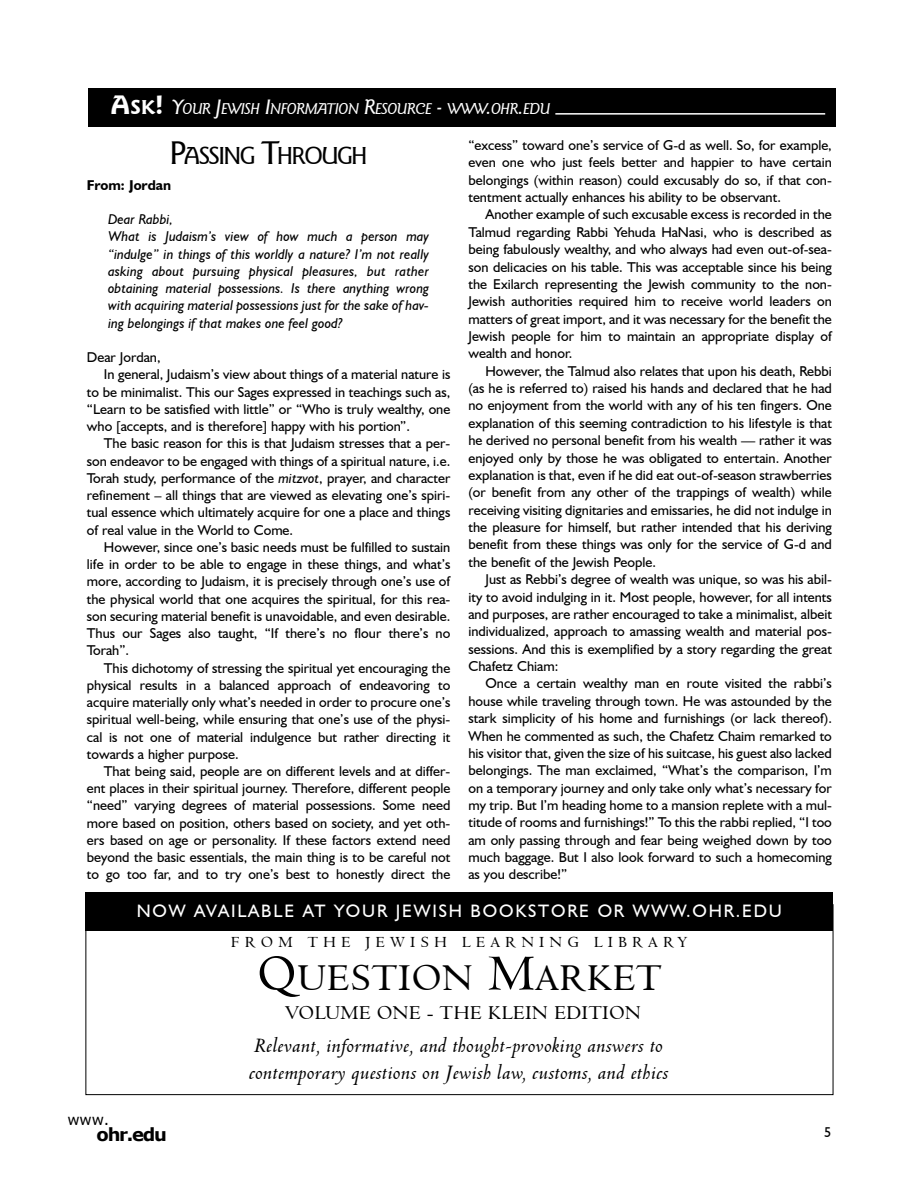
<style>
.page{position:relative;width:918px;height:1188px;background:#fff}
.page>*{position:absolute;margin:0;border:0;box-sizing:border-box;transform-origin:0 0}
.t1{font:600 40.5px "Venetian 301 BT";color:#000}
.t2{font:500 24.75px "Goudy Sans IT Cby BT";letter-spacing:-.07em;color:#000}
.t3{font:italic 600 22.5px/27px "Venetian 301 BT";color:#000}
.t4{font:600 21px "Venetian 301 BT";color:#000}
.t5{font:18px "Humanist 521 BT";letter-spacing:.1em;color:#fff}
.t6{font:700 18px "Verdana";letter-spacing:-.07em;color:#000}
.t7{font:600 16.5px "Venetian 301 BT";letter-spacing:.305em;color:#000}
.t8{font:italic 500 15.75px "Goudy Sans IT Cby BT";letter-spacing:-.035em;color:#fff}
.t9{font:15px "Verdana";color:#000}
.t10{font:14.25px/17.4px "Humanist 521 BT";color:#000;text-align:justify}
.t11{font:italic 14.25px/17.2px "Humanist 521 BT";color:#000}
.t12{font:700 14.25px "Humanist 521 BT";color:#000}
.s1{font-weight:700;font-style:normal;font-size:27px}
.s2{font-weight:700;font-style:normal;font-size:20.25px}
.s3{font-size:21px}
.s4{font-size:33px}
.s5{font-style:italic}
.s6{font-size:54px}
</style>
<div class="page">
<div style="left:88px;top:88px;width:748px;height:38px;background:#000"></div>
<hr style="left:555px;top:113px;width:270px;height:2px;background:#fff">
<div style="left:85px;top:893px;width:748px;height:38px;background:#000"></div>
<p class="t8" style="left:110px;top:99px;width:442px"><span class="s1">A</span><span class="s2">sk</span><span class="s1">!</span> <span class="s3">Y</span>OUR <span class="s3">J</span>EWISH <span class="s3">I</span>NFORMATION <span class="s3">R</span>ESOURCE <span class="s3">-</span> WWW<span class="s3">.</span>OHR<span class="s3">.</span>EDU</p>
<h2 class="t2" style="left:170px;top:140px;width:200px"><span class="s4">P</span>ASSING <span class="s4">T</span>HROUGH</h2>
<p class="t12" style="left:87px;top:176px;width:86px">From: Jordan</p>
<p class="t11" style="left:108px;top:210px;width:322px">Dear Rabbi,<br>What is Judaism’s view of how much a person may “indulge” in things of this worldly a nature? I’m not really asking about pursuing physical pleasures, but rather obtaining material possessions. Is there anything wrong with acquiring material possessions just for the sake of hav&shy;ing belongings if that makes one feel good?</p>
<p class="t10" style="left:87px;top:348px;width:75px">dear Jordan,</p>
<p class="t10" style="left:104px;top:366px;width:348px">In general, Judaism’s view about things of a material nature is</p>
<p class="t10" style="left:87px;top:383px;width:365px">to be minimalist. This our Sages expressed in teachings such as,</p>
<p class="t10" style="left:87px;top:400px;width:365px">“Learn to be satisfied with little” or “Who is truly wealthy, one</p>
<p class="t10" style="left:87px;top:417px;width:325px">who [accepts, and is therefore] happy with his portion”.</p>
<p class="t10" style="left:104px;top:435px;width:348px">The basic reason for this is that Judaism stresses that a per-</p>
<p class="t10" style="left:87px;top:452px;width:365px">son endeavor to be engaged with things of a spiritual nature, i.e.</p>
<p class="t10" style="left:87px;top:469px;width:365px">Torah study, performance of the <span class="s5">mitzvot</span>, prayer, and character</p>
<p class="t10" style="left:87px;top:486px;width:365px">refinement – all things that are viewed as elevating one’s spiri-</p>
<p class="t10" style="left:87px;top:503px;width:365px">tual essence which ultimately acquire for one a place and things</p>
<p class="t10" style="left:87px;top:521px;width:208px">of real value in the World to Come.</p>
<p class="t10" style="left:104px;top:538px;width:348px">However, since one’s basic needs must be fulfilled to sustain</p>
<p class="t10" style="left:87px;top:555px;width:365px">life in order to be able to engage in these things, and what’s</p>
<p class="t10" style="left:87px;top:572px;width:365px">more, according to Judaism, it is precisely through one’s use of</p>
<p class="t10" style="left:87px;top:590px;width:365px">the physical world that one acquires the spiritual, for this rea-</p>
<p class="t10" style="left:87px;top:607px;width:365px">son securing material benefit is unavoidable, and even desirable.</p>
<p class="t10" style="left:87px;top:624px;width:365px">Thus our Sages also taught, “If there’s no flour there’s no</p>
<p class="t10" style="left:87px;top:641px;width:44px">Torah”.</p>
<p class="t10" style="left:104px;top:659px;width:348px">This dichotomy of stressing the spiritual yet encouraging the</p>
<p class="t10" style="left:87px;top:676px;width:365px">physical results in a balanced approach of endeavoring to</p>
<p class="t10" style="left:87px;top:693px;width:365px">acquire materially only what’s needed in order to procure one’s</p>
<p class="t10" style="left:87px;top:710px;width:365px">spiritual well-being, while ensuring that one’s use of the physi-</p>
<p class="t10" style="left:87px;top:728px;width:365px">cal is not one of material indulgence but rather directing it</p>
<p class="t10" style="left:87px;top:745px;width:153px">towards a higher purpose.</p>
<p class="t10" style="left:104px;top:762px;width:348px">That being said, people are on different levels and at differ-</p>
<p class="t10" style="left:87px;top:779px;width:365px">ent places in their spiritual journey. Therefore, different people</p>
<p class="t10" style="left:87px;top:797px;width:365px">“need” varying degrees of material possessions. Some need</p>
<p class="t10" style="left:87px;top:814px;width:365px">more based on position, others based on society, and yet oth-</p>
<p class="t10" style="left:87px;top:831px;width:365px">ers based on age or personality. If these factors extend need</p>
<p class="t10" style="left:87px;top:848px;width:365px">beyond the basic essentials, the main thing is to be careful not</p>
<p class="t10" style="left:87px;top:866px;width:365px">to go too far, and to try one’s best to honestly direct the</p>
<p class="t10" style="left:468px;top:136px;width:365px">“excess” toward one’s service of G-d as well. So, for example, even one who just feels better and happier to have certain belongings (within reason) could excusably do so, if that con&shy;tentment actually enhances his ability to be observant.</p>
<p class="t10" style="left:468px;top:206px;width:365px;text-indent:17px">Another example of such excusable excess is recorded in the Talmud regarding Rabbi Yehuda HaNasi, who is described as being fabulously wealthy, and who always had even out-of-sea&shy;son delicacies on his table. This was acceptable since his being the Exilarch representing the Jewish community to the non-Jewish authorities required him to receive world leaders on matters of great import, and it was necessary for the benefit the Jewish people for him to maintain an appropriate display of wealth and honor.</p>
<p class="t10" style="left:468px;top:362px;width:365px;text-indent:17px">However, the Talmud also relates that upon his death, Rebbi (as he is referred to) raised his hands and declared that he had no enjoyment from the world with any of his ten fingers. One explanation of this seeming contradiction to his lifestyle is that he derived no personal benefit from his wealth — rather it was enjoyed only by those he was obligated to entertain. Another explanation is that, even if he did eat out-of-season strawberries (or benefit from any other of the trappings of wealth) while receiving visiting dignitaries and emissaries, he did not indulge in the pleasure for himself, but rather intended that his deriving benefit from these things was only for the service of G-d and the benefit of the Jewish People.</p>
<p class="t10" style="left:468px;top:570px;width:365px;text-indent:17px">Just as Rebbi’s degree of wealth was unique, so was his abil&shy;ity to avoid indulging in it. Most people, however, for all intents and purposes, are rather encouraged to take a minimalist, albeit individualized, approach to amassing wealth and material pos&shy;sessions. And this is exemplified by a story regarding the great Chafetz Chiam:</p>
<p class="t10" style="left:468px;top:675px;width:365px;text-indent:17px">Once a certain wealthy man en route visited the rabbi’s house while traveling through town. He was astounded by the stark simplicity of his home and furnishings (or lack thereof).<br>When he commented as such, the Chafetz Chaim remarked to his visitor that, given the size of his suitcase, his guest also lacked belongings. The man exclaimed, “What’s the comparison, I’m on a temporary journey and only take only what’s necessary for my trip. But I’m heading home to a mansion replete with a mul&shy;titude of rooms and furnishings!” To this the rabbi replied, “I too am only passing through and fear being weighed down by too much baggage. But I also look forward to such a homecoming as you describe!”</p>
<p class="t5" style="left:137px;top:899px;width:647px">NOW AVAILABLE AT YOuR JEWISH BOOKSTORE OR WWW.OHR.Edu</p>
<p class="t7" style="left:231px;top:932px;width:458px">FROM THE JEWISH LEARNING LIBRARY</p>
<h1 class="t1" style="left:257px;top:954px;width:407px"><span class="s6">Q</span>UESTION <span class="s6">M</span>ARKET</h1>
<h3 class="t4" style="left:285px;top:1000px;width:357px">VOLUME ONE - THE KLEIN EDITION</h3>
<p class="t9" style="left:67px;top:1110px;width:43px">www.</p>
<p class="t6" style="left:97px;top:1123px;width:72px">ohr.edu</p>
<h3 class="t3" style="left:249px;top:1032px;width:421px">Relevant, informative, and thought-provoking answers to contemporary questions on Jewish law, customs, and ethics</h3>
<p class="t10" style="left:824px;top:1123px;width:9px">5</p>
</div>
